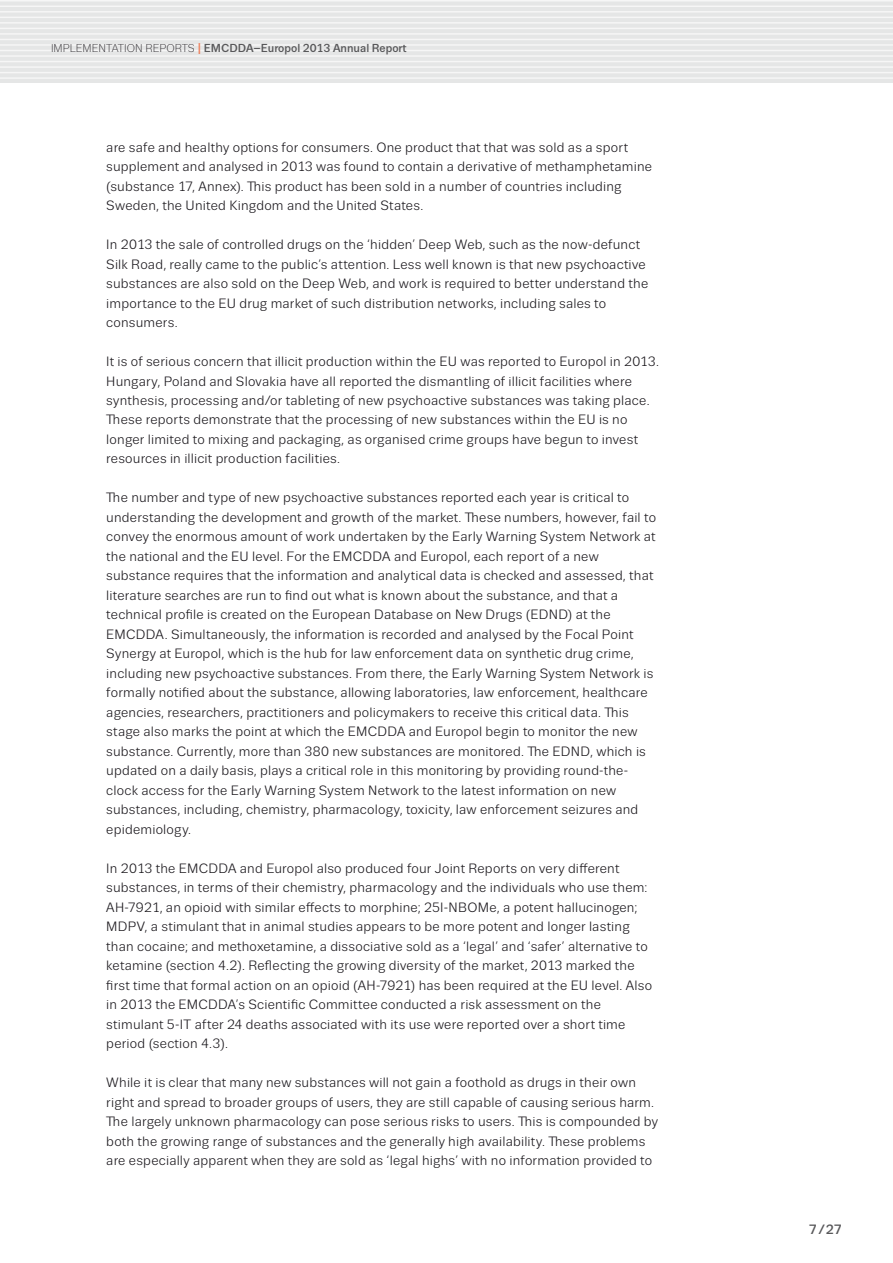
<style>
.page{position:relative;width:893px;height:1263px;background:#fff}
.page>*{position:absolute;margin:0;border:0;box-sizing:border-box;transform-origin:0 0}
.t1{font:13.5px/19.5px "Trivia Sans";letter-spacing:.015em;color:#1a171c}
.t2{font:500 13.5px "Trivia Sans";color:#58585a}
.t3{font:500 11.55px "Trivia Sans";color:#58585a}
.s1{font-weight:300;font-size:11.25px;color:#1a171c}
.s2{font-size:15.6px;color:#ee8360}
</style>
<div class="page">
<div style="left:0;top:0;width:893px;height:83px;background:#e5e6e6"></div>
<hr style="left:0;top:0;width:893px;height:2px;background:#f6f6f6">
<hr style="left:0;top:6px;width:893px;height:1px;background:#f6f6f6">
<hr style="left:0;top:11px;width:893px;height:2px;background:#f6f6f6">
<hr style="left:0;top:17px;width:893px;height:1px;background:#f6f6f6">
<hr style="left:0;top:22px;width:893px;height:2px;background:#f6f6f6">
<hr style="left:0;top:28px;width:893px;height:1px;background:#f6f6f6">
<hr style="left:0;top:33px;width:893px;height:2px;background:#f6f6f6">
<hr style="left:0;top:39px;width:893px;height:1px;background:#f6f6f6">
<hr style="left:0;top:44px;width:893px;height:2px;background:#f6f6f6">
<hr style="left:0;top:50px;width:893px;height:1px;background:#f6f6f6">
<hr style="left:0;top:55px;width:893px;height:2px;background:#f6f6f6">
<hr style="left:0;top:61px;width:893px;height:1px;background:#f6f6f6">
<hr style="left:0;top:66px;width:893px;height:2px;background:#f6f6f6">
<hr style="left:0;top:72px;width:893px;height:1px;background:#f6f6f6">
<hr style="left:0;top:77px;width:893px;height:2px;background:#f6f6f6">
<p class="t3" style="left:51px;top:42px;width:357px"><span class="s1">IMPLEMENTATION REPORTS</span> <span class="s2">I</span> EMCDDA–Europol 2013 Annual Report</p>
<p class="t1" style="left:106px;top:137px;width:547px">are safe and healthy options for consumers. One product that that was sold as a sport supplement and analysed in 2013 was found to contain a derivative of methamphetamine (substance 17, Annex). This product has been sold in a number of countries including Sweden, the United Kingdom and the United States.</p>
<p class="t1" style="left:106px;top:235px;width:543px">In 2013 the sale of controlled drugs on the ‘hidden’ Deep Web, such as the now-defunct Silk Road, really came to the public’s attention. Less well known is that new psychoactive substances are also sold on the Deep Web, and work is required to better understand the importance to the EU drug market of such distribution networks, including sales to consumers.</p>
<p class="t1" style="left:106px;top:352px;width:554px">It is of serious concern that illicit production within the EU was reported to Europol in 2013.<br>Hungary, Poland and Slovakia have all reported the dismantling of illicit facilities where synthesis, processing and/or tableting of new psychoactive substances was taking place.<br>These reports demonstrate that the processing of new substances within the EU is no longer limited to mixing and packaging, as organised crime groups have begun to invest resources in illicit production facilities.</p>
<p class="t1" style="left:106px;top:488px;width:551px">The number and type of new psychoactive substances reported each year is critical to understanding the development and growth of the market. These numbers, however, fail to convey the enormous amount of work undertaken by the Early Warning System Network at the national and the EU level. For the EMCDDA and Europol, each report of a new substance requires that the information and analytical data is checked and assessed, that literature searches are run to find out what is known about the substance, and that a technical profile is created on the European Database on New Drugs (EDND) at the EMCDDA. Simultaneously, the information is recorded and analysed by the Focal Point Synergy at Europol, which is the hub for law enforcement data on synthetic drug crime, including new psychoactive substances. From there, the Early Warning System Network is formally notified about the substance, allowing laboratories, law enforcement, healthcare agencies, researchers, practitioners and policymakers to receive this critical data. This stage also marks the point at which the EMCDDA and Europol begin to monitor the new substance. Currently, more than 380 new substances are monitored. The EDND, which is updated on a daily basis, plays a critical role in this monitoring by providing round-the&shy;clock access for the Early Warning System Network to the latest information on new substances, including, chemistry, pharmacology, toxicity, law enforcement seizures and epidemiology.</p>
<p class="t1" style="left:106px;top:859px;width:547px">In 2013 the EMCDDA and Europol also produced four Joint Reports on very different substances, in terms of their chemistry, pharmacology and the individuals who use them:<br>AH-7921, an opioid with similar effects to morphine; 25I-NBOMe, a potent hallucinogen; MDPV, a stimulant that in animal studies appears to be more potent and longer lasting than cocaine; and methoxetamine, a dissociative sold as a ‘legal’ and ‘safer’ alternative to ketamine (section 4.2). Reflecting the growing diversity of the market, 2013 marked the first time that formal action on an opioid (AH-7921) has been required at the EU level. Also in 2013 the EMCDDA’s Scientific Committee conducted a risk assessment on the stimulant 5-IT after 24 deaths associated with its use were reported over a short time period (section 4.3).</p>
<p class="t1" style="left:106px;top:1073px;width:553px">While it is clear that many new substances will not gain a foothold as drugs in their own right and spread to broader groups of users, they are still capable of causing serious harm.<br>The largely unknown pharmacology can pose serious risks to users. This is compounded by both the growing range of substances and the generally high availability. These problems are especially apparent when they are sold as ‘legal highs’ with no information provided to</p>
<p class="t2" style="left:809px;top:1222px;width:35px">7/27</p>
</div>
